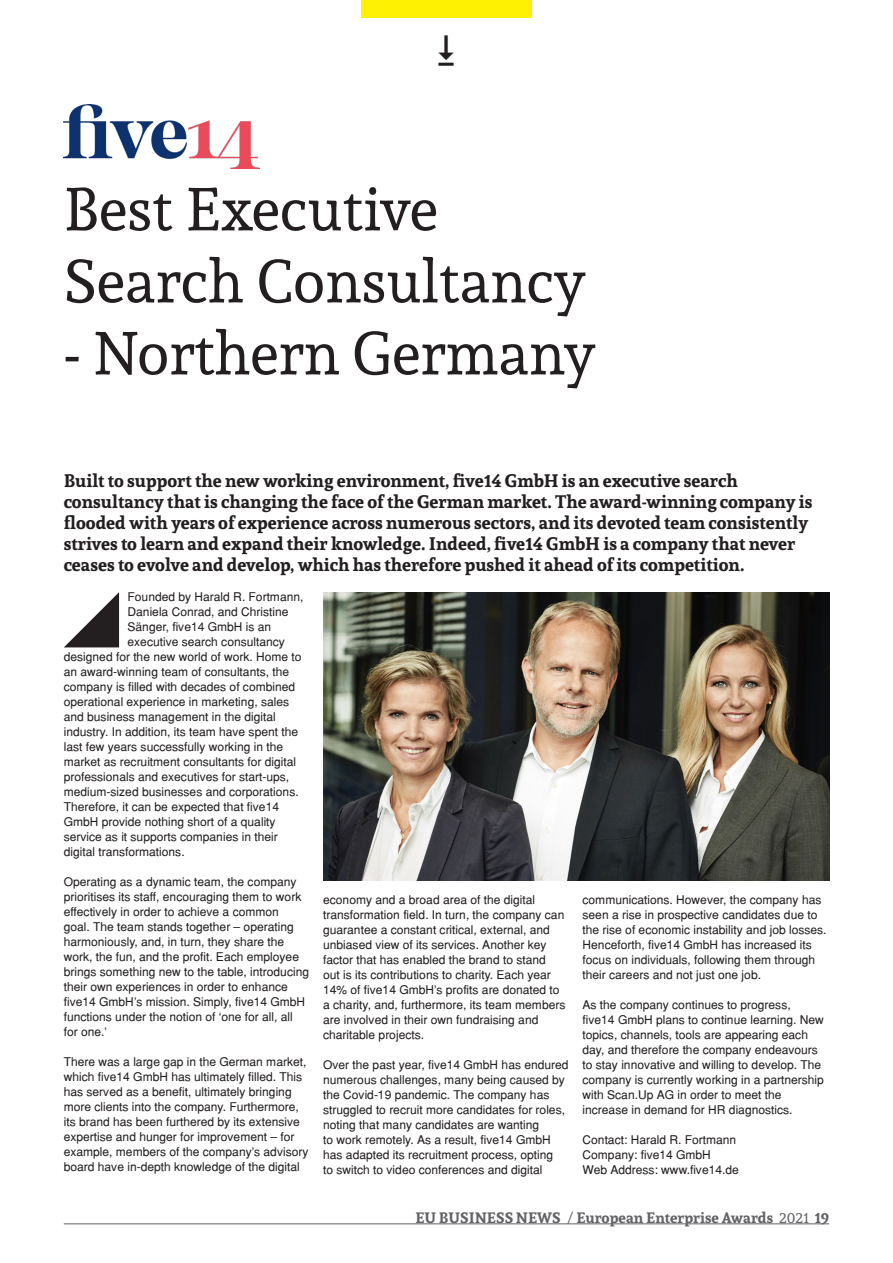
<style>
.page{position:relative;width:893px;height:1263px;background:#fff}
.page>*{position:absolute;margin:0;border:0;box-sizing:border-box;transform-origin:0 0}
.t1{font:60px/72px "Andada";color:#231f20}
.t2{font:700 18px/21px "Andada";color:#231f20}
.t3{font:700 15px "Andada";color:#636366}
.t4{font:12px/15px "Helvetica";color:#231f20}
.s1{font-weight:400}
</style>
<div class="page">
<hr style="left:64px;top:1223px;width:765px;height:1px;background:#636366">
<div style="left:361px;top:0;width:170px;height:17px;background:#fff101"></div>
<svg style="left:64px;top:592px;width:55px;height:55px"></svg>
<img style="left:323px;top:592px;width:506px;height:288px">
<img style="left:64px;top:104px;width:195px;height:64px">
<p class="t1" style="left:64px;top:172px;width:524px">Best Executive<br>Search Consultancy</p>
<p class="t1" style="left:64px;top:316px;width:534px">- Northern Germany</p>
<p class="t2" style="left:64px;top:469px;width:750px">Built to support the new working environment, five14 GmbH is an executive search consultancy that is changing the face of the German market. The award-winning company is flooded with years of experience across numerous sectors, and its devoted team consistently strives to learn and expand their knowledge. Indeed, five14 GmbH is a company that never ceases to evolve and develop, which has therefore pushed it ahead of its competition.</p>
<p class="t4" style="left:128px;top:589px;width:177px">Founded by Harald R. Fortmann,</p>
<p class="t4" style="left:128px;top:604px;width:163px">Daniela Conrad, and Christine</p>
<p class="t4" style="left:128px;top:619px;width:145px">Sänger, five14 GmbH is an</p>
<p class="t4" style="left:128px;top:634px;width:159px">executive search consultancy</p>
<p class="t4" style="left:64px;top:649px;width:239px">designed for the new world of work. Home to</p>
<p class="t4" style="left:64px;top:664px;width:227px">an award-winning team of consultants, the</p>
<p class="t4" style="left:64px;top:679px;width:233px">company is filled with decades of combined</p>
<p class="t4" style="left:64px;top:694px;width:227px">operational experience in marketing, sales</p>
<p class="t4" style="left:64px;top:709px;width:214px">and business management in the digital</p>
<p class="t4" style="left:64px;top:724px;width:236px">industry. In addition, its team have spent the</p>
<p class="t4" style="left:64px;top:739px;width:221px">last few years successfully working in the</p>
<p class="t4" style="left:64px;top:754px;width:234px">market as recruitment consultants for digital</p>
<p class="t4" style="left:64px;top:769px;width:227px">professionals and executives for start-ups,</p>
<p class="t4" style="left:64px;top:784px;width:236px">medium-sized businesses and corporations.</p>
<p class="t4" style="left:64px;top:799px;width:217px">Therefore, it can be expected that five14</p>
<p class="t4" style="left:64px;top:814px;width:213px">GmbH provide nothing short of a quality</p>
<p class="t4" style="left:64px;top:829px;width:215px">service as it supports companies in their</p>
<p class="t4" style="left:64px;top:844px;width:122px">digital transformations.</p>
<p class="t4" style="left:64px;top:874px;width:247px">Operating as a dynamic team, the company prioritises its staff, encouraging them to work effectively in order to achieve a common<br>goal. The team stands together – operating harmoniously, and, in turn, they share the work, the fun, and the profit. Each employee brings something new to the table, introducing their own experiences in order to enhance five14 GmbH’s mission. Simply, five14 GmbH functions under the notion of ‘one for all, all for one.’</p>
<p class="t4" style="left:64px;top:1054px;width:246px">There was a large gap in the German market, which five14 GmbH has ultimately filled. This has served as a benefit, ultimately bringing more clients into the company. Furthermore, its brand has been furthered by its extensive expertise and hunger for improvement – for example, members of the company’s advisory board have in-depth knowledge of the digital</p>
<p class="t4" style="left:323px;top:892px;width:244px">economy and a broad area of the digital transformation field. In turn, the company can guarantee a constant critical, external, and unbiased view of its services. Another key factor that has enabled the brand to stand out is its contributions to charity. Each year 14% of five14 GmbH’s profits are donated to a charity, and, furthermore, its team members are involved in their own fundraising and charitable projects.</p>
<p class="t4" style="left:323px;top:1057px;width:247px">Over the past year, five14 GmbH has endured numerous challenges, many being caused by the Covid-19 pandemic. The company has struggled to recruit more candidates for roles, noting that many candidates are wanting<br>to work remotely. As a result, five14 GmbH has adapted its recruitment process, opting<br>to switch to video conferences and digital</p>
<p class="t4" style="left:583px;top:892px;width:245px">communications. However, the company has seen a rise in prospective candidates due to the rise of economic instability and job losses.<br>Henceforth, five14 GmbH has increased its focus on individuals, following them through their careers and not just one job.</p>
<p class="t4" style="left:583px;top:997px;width:243px">As the company continues to progress, five14 GmbH plans to continue learning. New topics, channels, tools are appearing each day, and therefore the company endeavours to stay innovative and willing to develop. The company is currently working in a partnership with Scan.Up AG in order to meet the increase in demand for HR diagnostics.</p>
<p class="t4" style="left:583px;top:1132px;width:155px">Contact: Harald R. Fortmann</p>
<p class="t4" style="left:583px;top:1147px;width:130px">Company: five14 GmbH</p>
<p class="t4" style="left:583px;top:1162px;width:158px">Web Address: www.five14.de</p>
<p class="t3" style="left:415px;top:1208px;width:415px">EU BUSINESS NEWS <span class="s1">/</span> European Enterprise Awards <span class="s1">2021</span> 19</p>
</div>
